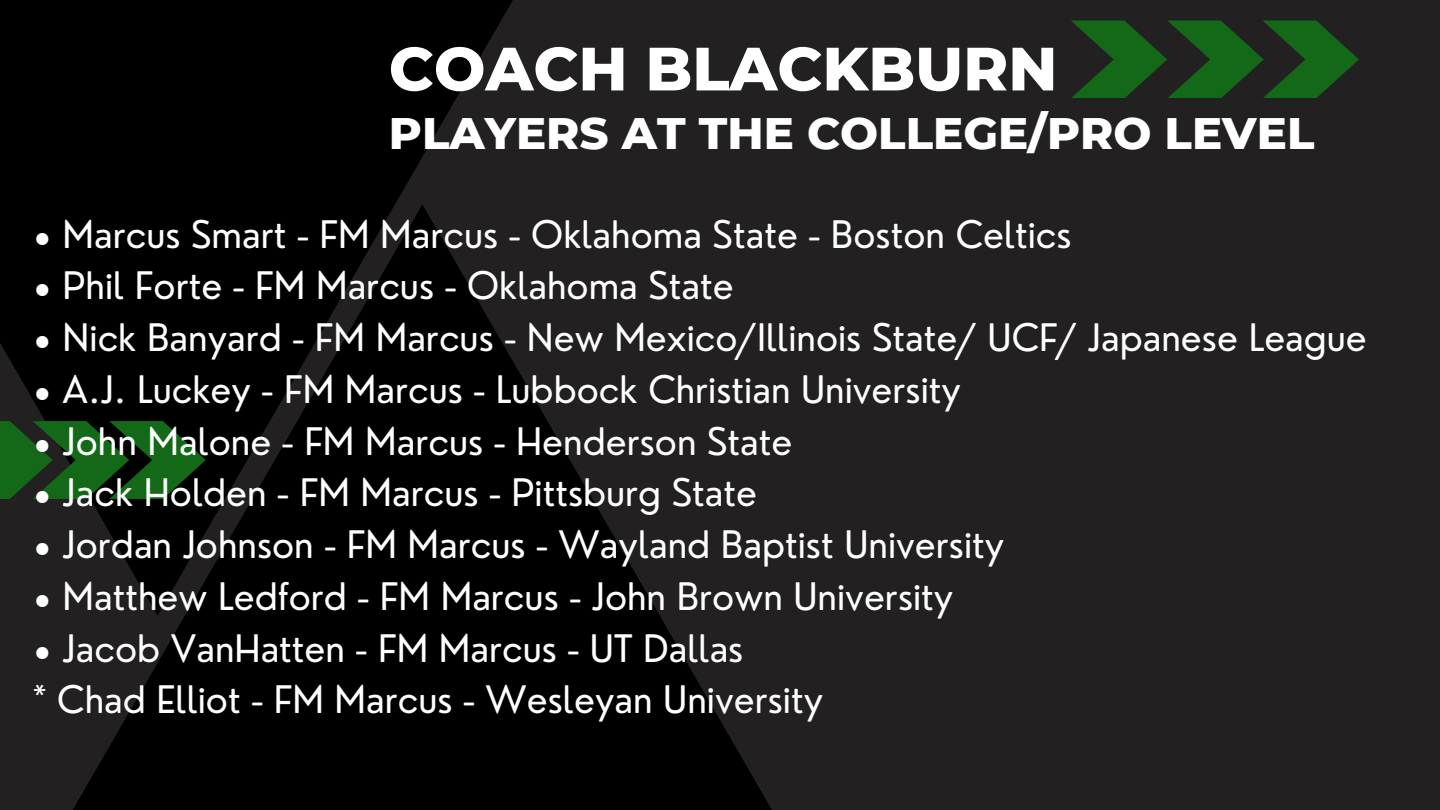
<style>
.page{position:relative;width:1440px;height:810px;background:#222020}
.page>*{position:absolute;margin:0;border:0;box-sizing:border-box;transform-origin:0 0}
.t1{font:800 61px "Montserrat";color:#fff}
.t2{font:800 45px "Montserrat";color:#fff}
.t3{font:37px "Nourd";color:#fff}
</style>
<div class="page">
<svg style="left:73px;top:386px;width:699px;height:424px;fill:#000"></svg>
<svg style="left:0;top:0;width:527px;height:616px;fill:#000"></svg>
<svg style="left:1071px;top:21px;width:288px;height:77px"></svg>
<svg style="left:0;top:421px;width:33px;height:78px;fill:#136917"></svg>
<svg style="left:33px;top:421px;width:173px;height:78px;background:#0f4611"></svg>
<p class="t1" style="left:389px;top:31px;width:670px">COACH BLACKBURN</p>
<p class="t2" style="left:389px;top:105px;width:927px">PLAYERS AT THE COLLEGE/PRO LEVEL</p>
<p class="t3" style="left:33px;top:211px;width:1041px">• Marcus Smart - FM Marcus - Oklahoma State - Boston Celtics</p>
<p class="t3" style="left:33px;top:262px;width:703px">• Phil Forte - FM Marcus - Oklahoma State</p>
<p class="t3" style="left:33px;top:314px;width:1336px">• Nick Banyard - FM Marcus - New Mexico/Illinois State/ UCF/ Japanese League</p>
<p class="t3" style="left:33px;top:366px;width:930px">• A.J. Luckey - FM Marcus - Lubbock Christian University</p>
<p class="t3" style="left:33px;top:418px;width:761px">• John Malone - FM Marcus - Henderson State</p>
<p class="t3" style="left:33px;top:469px;width:726px">• Jack Holden - FM Marcus - Pittsburg State</p>
<p class="t3" style="left:33px;top:521px;width:973px">• Jordan Johnson - FM Marcus - Wayland Baptist University</p>
<p class="t3" style="left:33px;top:573px;width:922px">• Matthew Ledford - FM Marcus - John Brown University</p>
<p class="t3" style="left:33px;top:625px;width:712px">• Jacob VanHatten - FM Marcus - UT Dallas</p>
<p class="t3" style="left:33px;top:676px;width:792px">* Chad Elliot - FM Marcus - Wesleyan University</p>
</div>
